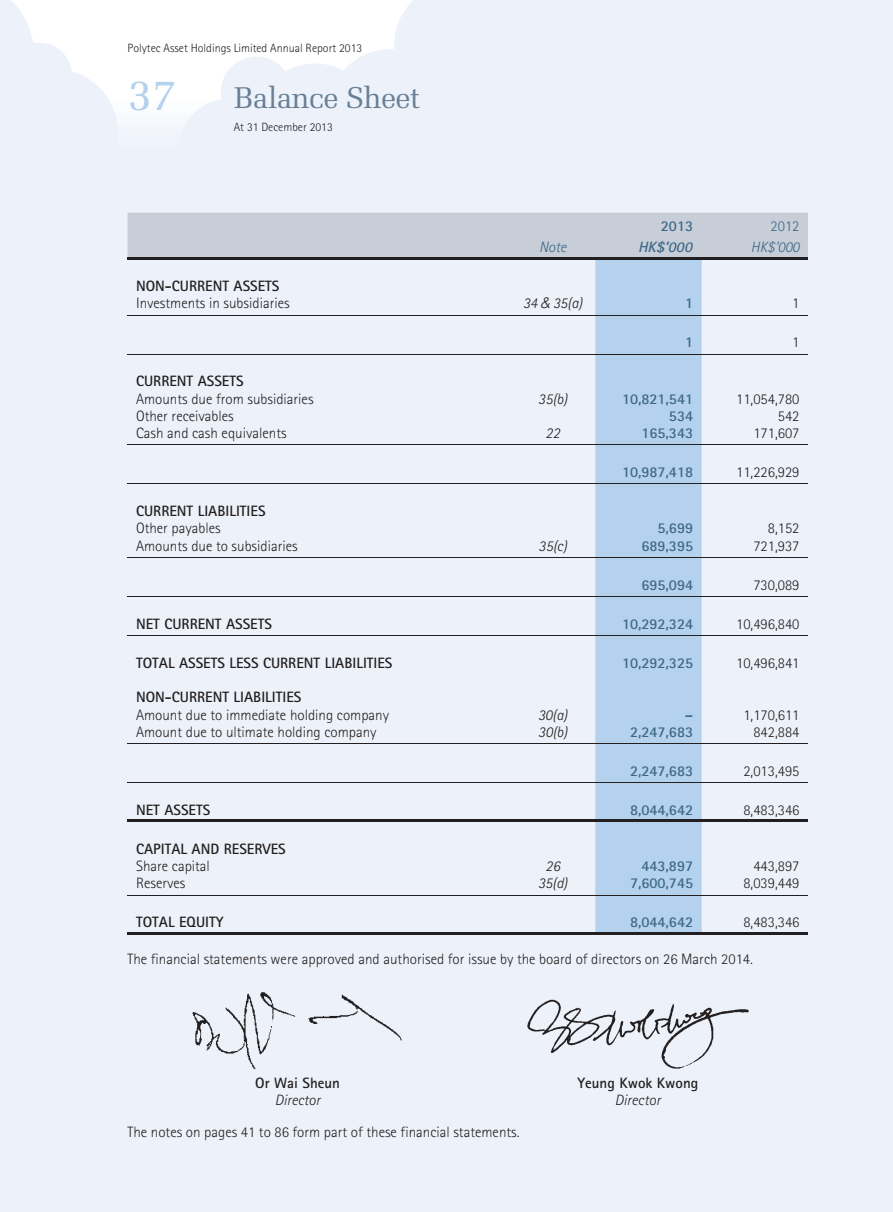
<style>
.page{position:relative;width:893px;height:1212px;background:#edf2fa}
.page>*{position:absolute;margin:0;border:0;box-sizing:border-box;transform-origin:0 0}
.t1{font:45px "Melior LT Std";color:#b4d1ed}
.t2{font:30px "Melior LT Std";letter-spacing:-.02em;color:#687f96}
.t3{font:300 15px/17.2px "Rotis Sans Serif Std";color:#231f20}
.t4{font:700 15px/17.2px "Rotis Sans Serif Std";color:#231f20}
.t5{font:700 15px "Rotis Sans Serif Std";color:#3e6786}
.t6{font:italic 300 15px "Rotis Sans Serif Std";color:#231f20}
.t7{font:italic 300 15px "Rotis Sans Serif Std";color:#3e6786}
.t8{font:italic 700 15px "Rotis Sans Serif Std";color:#3e6786}
.t9{font:300 15px "Rotis Sans Serif Std";color:#3e6786}
.t10{font:300 12px "Rotis Sans Serif Std";color:#231f20}
.s1{font-weight:700}
.s2{font-family:"Helvetica LT Std"}
.s3{font-weight:300}
</style>
<div class="page">
<svg style="left:11px;top:0;width:402px;height:116px"></svg>
<div style="left:128px;top:213px;width:680px;height:44px;background:#c7ced8"></div>
<div style="left:595px;top:259px;width:107px;height:673px;background:#b4d1ed"></div>
<hr style="left:128px;top:257px;width:382px;height:2px;background:#231f20">
<hr style="left:510px;top:257px;width:85px;height:2px;background:#231f20">
<hr style="left:595px;top:257px;width:107px;height:2px;background:#231f20">
<hr style="left:702px;top:257px;width:106px;height:2px;background:#231f20">
<hr style="left:128px;top:315px;width:382px;height:1px;background:#231f20">
<hr style="left:510px;top:315px;width:85px;height:1px;background:#231f20">
<hr style="left:595px;top:315px;width:107px;height:1px;background:#231f20">
<hr style="left:702px;top:315px;width:106px;height:1px;background:#231f20">
<hr style="left:128px;top:354px;width:382px;height:1px;background:#231f20">
<hr style="left:510px;top:354px;width:85px;height:1px;background:#231f20">
<hr style="left:595px;top:354px;width:107px;height:1px;background:#231f20">
<hr style="left:702px;top:354px;width:106px;height:1px;background:#231f20">
<hr style="left:128px;top:444px;width:382px;height:1px;background:#231f20">
<hr style="left:510px;top:444px;width:85px;height:1px;background:#231f20">
<hr style="left:595px;top:444px;width:107px;height:1px;background:#231f20">
<hr style="left:702px;top:444px;width:106px;height:1px;background:#231f20">
<hr style="left:128px;top:483px;width:382px;height:1px;background:#231f20">
<hr style="left:510px;top:483px;width:85px;height:1px;background:#231f20">
<hr style="left:595px;top:483px;width:107px;height:1px;background:#231f20">
<hr style="left:702px;top:483px;width:106px;height:1px;background:#231f20">
<hr style="left:128px;top:557px;width:382px;height:1px;background:#231f20">
<hr style="left:510px;top:557px;width:85px;height:1px;background:#231f20">
<hr style="left:595px;top:557px;width:107px;height:1px;background:#231f20">
<hr style="left:702px;top:557px;width:106px;height:1px;background:#231f20">
<hr style="left:128px;top:596px;width:382px;height:1px;background:#231f20">
<hr style="left:510px;top:596px;width:85px;height:1px;background:#231f20">
<hr style="left:595px;top:596px;width:107px;height:1px;background:#231f20">
<hr style="left:702px;top:596px;width:106px;height:1px;background:#231f20">
<hr style="left:128px;top:635px;width:382px;height:1px;background:#231f20">
<hr style="left:510px;top:635px;width:85px;height:1px;background:#231f20">
<hr style="left:595px;top:635px;width:107px;height:1px;background:#231f20">
<hr style="left:702px;top:635px;width:106px;height:1px;background:#231f20">
<hr style="left:128px;top:743px;width:382px;height:1px;background:#231f20">
<hr style="left:510px;top:743px;width:85px;height:1px;background:#231f20">
<hr style="left:595px;top:743px;width:107px;height:1px;background:#231f20">
<hr style="left:702px;top:743px;width:106px;height:1px;background:#231f20">
<hr style="left:128px;top:782px;width:382px;height:1px;background:#231f20">
<hr style="left:510px;top:782px;width:85px;height:1px;background:#231f20">
<hr style="left:595px;top:782px;width:107px;height:1px;background:#231f20">
<hr style="left:702px;top:782px;width:106px;height:1px;background:#231f20">
<hr style="left:128px;top:819px;width:382px;height:3px;background:#231f20">
<hr style="left:510px;top:819px;width:85px;height:3px;background:#231f20">
<hr style="left:595px;top:819px;width:107px;height:3px;background:#231f20">
<hr style="left:702px;top:819px;width:106px;height:3px;background:#231f20">
<hr style="left:128px;top:895px;width:382px;height:1px;background:#231f20">
<hr style="left:510px;top:895px;width:85px;height:1px;background:#231f20">
<hr style="left:595px;top:895px;width:107px;height:1px;background:#231f20">
<hr style="left:702px;top:895px;width:106px;height:1px;background:#231f20">
<hr style="left:128px;top:932px;width:382px;height:2px;background:#231f20">
<hr style="left:510px;top:932px;width:85px;height:2px;background:#231f20">
<hr style="left:595px;top:932px;width:107px;height:2px;background:#231f20">
<hr style="left:702px;top:932px;width:106px;height:2px;background:#231f20">
<img style="left:192px;top:992px;width:210px;height:78px">
<img style="left:527px;top:999px;width:222px;height:70px">
<p class="t10" style="left:128px;top:44px;width:236px">Polytec Asset Holdings Limited Annual Report 2013</p>
<p class="t1" style="left:128px;top:72px;width:51px">37</p>
<p class="t2" style="left:234px;top:82px;width:188px">Balance Sheet</p>
<p class="t10" style="left:234px;top:123px;width:100px">At 31 December 2013</p>
<p class="t3" style="left:136px;top:279px;width:155px"><span class="s1">NON-CURRENT ASSETS<br></span>Investments in subsidiaries</p>
<p class="t3" style="left:136px;top:374px;width:179px"><span class="s1">CURRENT ASSETS<br></span>Amounts due from subsidiaries</p>
<p class="t5" style="left:661px;top:220px;width:34px">2013</p>
<p class="t9" style="left:771px;top:220px;width:30px">2012</p>
<p class="t7" style="left:539px;top:241px;width:29px">Note</p>
<p class="t8" style="left:638px;top:241px;width:58px">HK$’000</p>
<p class="t7" style="left:751px;top:241px;width:50px">HK$’000</p>
<p class="t6" style="left:523px;top:298px;width:61px">34 <span class="s2">&amp;</span> 35(a)</p>
<p class="t5" style="left:685px;top:298px;width:10px">1</p>
<p class="t3" style="left:792px;top:296px;width:9px">1</p>
<p class="t5" style="left:685px;top:337px;width:10px">1</p>
<p class="t3" style="left:792px;top:335px;width:9px">1</p>
<p class="t6" style="left:538px;top:393px;width:31px">35(b)</p>
<p class="t5" style="left:622px;top:393px;width:73px">10,821,541</p>
<p class="t3" style="left:736px;top:391px;width:65px">11,054,780</p>
<p class="t3" style="left:136px;top:409px;width:99px">Other receivables</p>
<p class="t5" style="left:669px;top:410px;width:26px">534</p>
<p class="t3" style="left:778px;top:409px;width:23px">542</p>
<p class="t3" style="left:136px;top:426px;width:152px">Cash and cash equivalents</p>
<p class="t6" style="left:546px;top:428px;width:16px">22</p>
<p class="t5" style="left:641px;top:427px;width:53px">165,343</p>
<p class="t3" style="left:753px;top:426px;width:48px">171,607</p>
<p class="t5" style="left:622px;top:466px;width:73px">10,987,418</p>
<p class="t3" style="left:736px;top:465px;width:65px">11,226,929</p>
<p class="t4" style="left:136px;top:504px;width:131px">CURRENT LIABILITIES<br><span class="s3">Other payables</span></p>
<p class="t5" style="left:658px;top:523px;width:37px">5,699</p>
<p class="t3" style="left:768px;top:521px;width:33px">8,152</p>
<p class="t3" style="left:136px;top:538px;width:163px">Amounts due to subsidiaries</p>
<p class="t6" style="left:539px;top:540px;width:30px">35(c)</p>
<p class="t5" style="left:641px;top:540px;width:53px">689,395</p>
<p class="t3" style="left:753px;top:538px;width:48px">721,937</p>
<p class="t5" style="left:641px;top:579px;width:53px">695,094</p>
<p class="t3" style="left:753px;top:577px;width:48px">730,089</p>
<p class="t4" style="left:136px;top:617px;width:137px">NET CURRENT ASSETS</p>
<p class="t5" style="left:622px;top:618px;width:73px">10,292,324</p>
<p class="t3" style="left:736px;top:616px;width:65px">10,496,840</p>
<p class="t4" style="left:136px;top:656px;width:258px">TOTAL ASSETS LESS CURRENT LIABILITIES</p>
<p class="t5" style="left:622px;top:657px;width:73px">10,292,325</p>
<p class="t3" style="left:736px;top:655px;width:65px">10,496,841</p>
<p class="t3" style="left:136px;top:690px;width:255px"><span class="s1">NON-CURRENT LIABILITIES<br></span>Amount due to immediate holding company</p>
<p class="t6" style="left:538px;top:709px;width:31px">30(a)</p>
<p class="t5" style="left:685px;top:709px;width:10px">–</p>
<p class="t3" style="left:743px;top:707px;width:58px">1,170,611</p>
<p class="t3" style="left:136px;top:724px;width:242px">Amount due to ultimate holding company</p>
<p class="t6" style="left:538px;top:726px;width:31px">30(b)</p>
<p class="t5" style="left:630px;top:726px;width:65px">2,247,683</p>
<p class="t3" style="left:753px;top:724px;width:48px">842,884</p>
<p class="t5" style="left:630px;top:765px;width:65px">2,247,683</p>
<p class="t3" style="left:743px;top:763px;width:58px">2,013,495</p>
<p class="t4" style="left:136px;top:803px;width:76px">NET ASSETS</p>
<p class="t5" style="left:630px;top:804px;width:65px">8,044,642</p>
<p class="t3" style="left:743px;top:802px;width:58px">8,483,346</p>
<p class="t4" style="left:136px;top:842px;width:151px">CAPITAL AND RESERVES<br><span class="s3">Share capital</span></p>
<p class="t6" style="left:546px;top:860px;width:16px">26</p>
<p class="t5" style="left:641px;top:860px;width:53px">443,897</p>
<p class="t3" style="left:753px;top:859px;width:48px">443,897</p>
<p class="t3" style="left:136px;top:876px;width:51px">Reserves</p>
<p class="t6" style="left:538px;top:878px;width:31px">35(d)</p>
<p class="t5" style="left:630px;top:878px;width:65px">7,600,745</p>
<p class="t3" style="left:743px;top:876px;width:58px">8,039,449</p>
<p class="t4" style="left:136px;top:915px;width:89px">TOTAL EQUITY</p>
<p class="t5" style="left:630px;top:917px;width:65px">8,044,642</p>
<p class="t3" style="left:743px;top:915px;width:58px">8,483,346</p>
<p class="t3" style="left:128px;top:951px;width:627px">The financial statements were approved and authorised for issue by the board of directors on 26 March 2014.</p>
<p class="t4" style="left:255px;top:1076px;width:86px">Or Wai Sheun</p>
<p class="t4" style="left:577px;top:1076px;width:122px">Yeung Kwok Kwong</p>
<p class="t6" style="left:275px;top:1095px;width:47px">Director</p>
<p class="t6" style="left:615px;top:1095px;width:47px">Director</p>
<p class="t3" style="left:128px;top:1125px;width:393px">The notes on pages 41 to 86 form part of these financial statements.</p>
</div>
